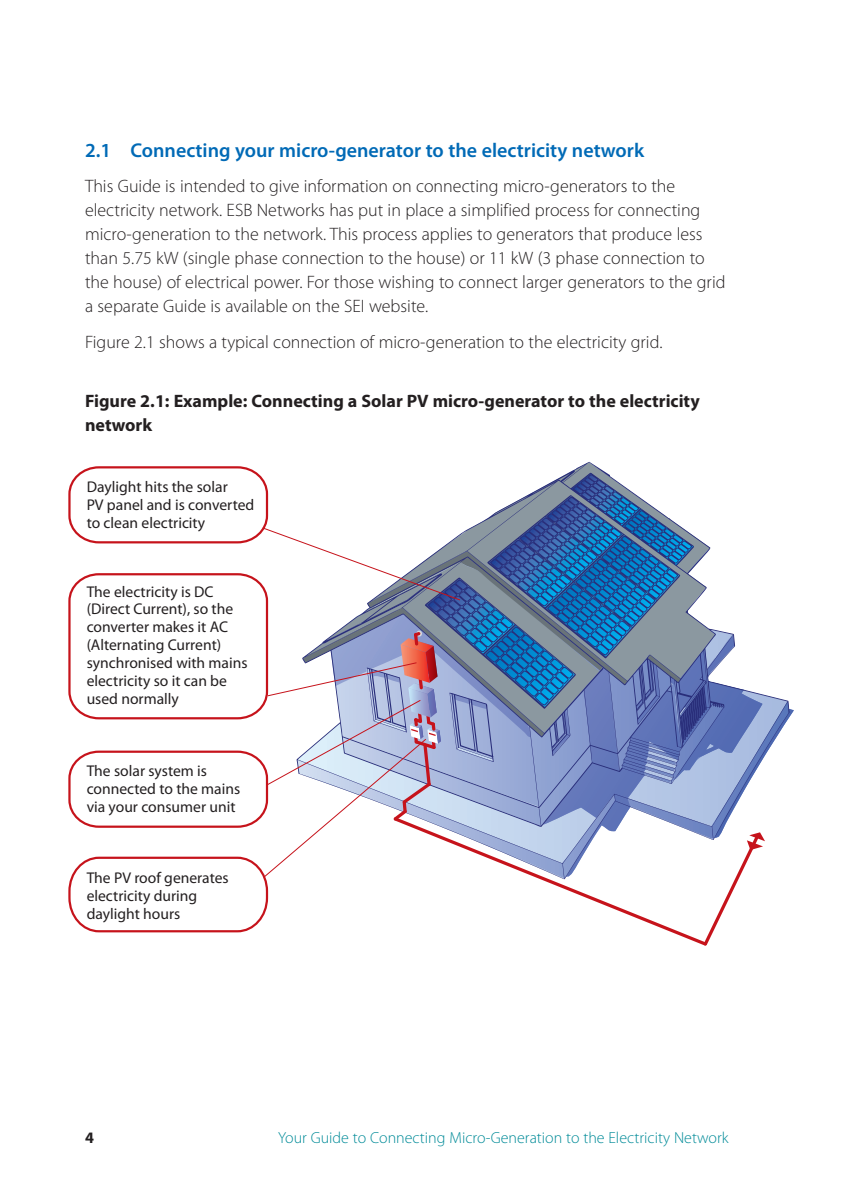
<style>
.page{position:relative;width:842px;height:1191px;background:#fff}
.page>*{position:absolute;margin:0;border:0;box-sizing:border-box;transform-origin:0 0}
.t1{font:600 20px "Myriad Pro";color:#016ab6}
.t2{font:300 18px/24px "Myriad Pro";color:#231f20}
.t3{font:700 18px/24px "Myriad Pro";color:#231f20}
.t4{font:300 16px "Myriad Pro";color:#008b98}
.t5{font:700 16px "Myriad Pro";color:#231f20}
.t6{font:15.6px/17.8px "Myriad Pro";color:#231f20}
</style>
<div class="page">
<svg style="left:568px;top:462px;width:222px;height:370px"></svg>
<svg style="left:674px;top:817px;width:33px;height:128px"></svg>
<svg style="left:704px;top:832px;width:61px;height:113px"></svg>
<div style="left:68px;top:466px;width:200px;height:77px;border:2px solid #c6131b;border-radius:28px"></div>
<svg style="left:68px;top:473px;width:626px;height:460px"></svg>
<p class="t1" style="left:85px;top:143px;width:561px">2.1 Connecting your micro-generator to the electricity network</p>
<p class="t2" style="left:85px;top:175px;width:642px">This Guide is intended to give information on connecting micro-generators to the electricity network. ESB Networks has put in place a simplified process for connecting micro-generation to the network. This process applies to generators that produce less than 5.75 kW (single phase connection to the house) or 11 kW (3 phase connection to the house) of electrical power. For those wishing to connect larger generators to the grid a separate Guide is available on the SEI website.</p>
<p class="t2" style="left:85px;top:331px;width:579px">Figure 2.1 shows a typical connection of micro-generation to the electricity grid.</p>
<p class="t3" style="left:85px;top:390px;width:616px">Figure 2.1: Example: Connecting a Solar PV micro-generator to the electricity network</p>
<p class="t6" style="left:87px;top:479px;width:169px">Daylight hits the solar<br>PV panel and is converted to clean electricity</p>
<p class="t6" style="left:87px;top:584px;width:162px">The electricity is DC (Direct Current), so the converter makes it AC (Alternating Current) synchronised with mains electricity so it can be used normally</p>
<p class="t6" style="left:87px;top:763px;width:155px">The solar system is connected to the mains via your consumer unit</p>
<p class="t6" style="left:87px;top:870px;width:144px">The PV roof generates electricity during daylight hours</p>
<p class="t5" style="left:85px;top:1131px;width:10px">4</p>
<p class="t4" style="left:278px;top:1131px;width:452px">Your Guide to Connecting Micro-Generation to the Electricity Network</p>
</div>
